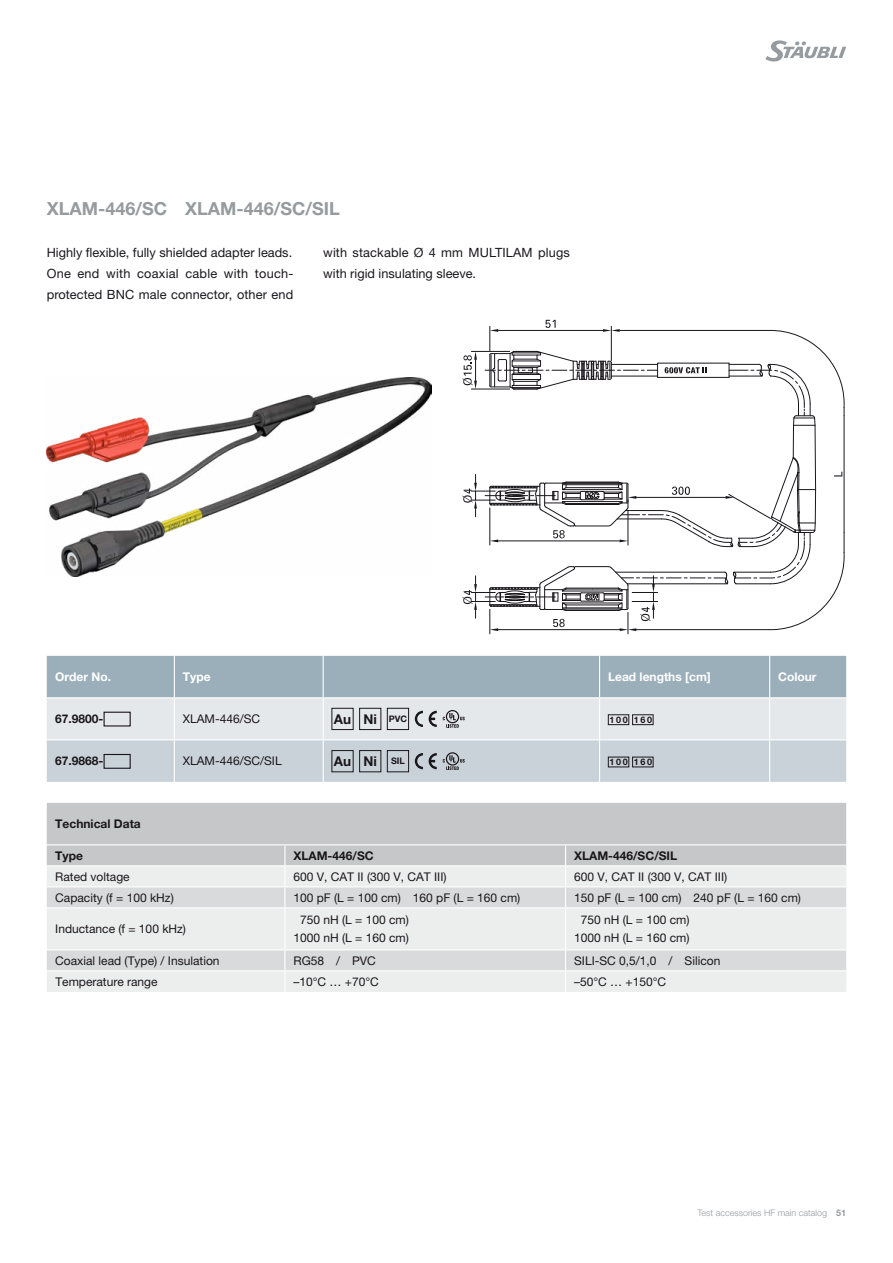
<style>
.page{position:relative;width:893px;height:1263px;background:#fff}
.page>*{position:absolute;margin:0;border:0;box-sizing:border-box;transform-origin:0 0}
.t1{font:700 18px "Helvetica Neue LTW1 G";color:#969b9f}
.t2{font:700 13.5px "Helvetica Neue LTW1 G";color:#1a171c}
.t3{font:12.75px/21px "Helvetica Neue LTW1 G";letter-spacing:.005em;color:#1a171c;text-align:justify}
.t4{font:12px/18px "Helvetica Neue LTW1 G";color:#1a171c;text-align:center}
.t5{font:700 12px "Helvetica Neue LTW1 G";color:#1a171c}
.t6{font:700 12px "Helvetica Neue LTW1 G";color:#fff}
.t7{font:300 9px "Helvetica Neue LTW1 G";color:#969b9f}
.t8{font:700 9px "Helvetica Neue LTW1 G";letter-spacing:.185em;color:#1a171c}
.s1{font-size:9px}
.s2{font-weight:700}
</style>
<div class="page">
<svg style="left:765px;top:40px;width:81px;height:22px"></svg>
<img style="left:47px;top:378px;width:385px;height:199px">
<svg style="left:462px;top:320px;width:383px;height:314px"></svg>
<svg style="left:47px;top:656px;width:799px;height:126px;background:#c1cbd2"></svg>
<div style="left:47px;top:803px;width:799px;height:62px;background:#c6c7c8"></div>
<div style="left:47px;top:866px;width:799px;height:126px;background:#eceded"></div>
<svg style="left:47px;top:887px;width:799px;height:83px;background:#e3e4e4"></svg>
<hr style="left:47px;top:844px;width:238px;height:1px;background:#fff">
<hr style="left:285px;top:844px;width:281px;height:1px;background:#fff">
<hr style="left:566px;top:844px;width:280px;height:1px;background:#fff">
<hr style="left:47px;top:886px;width:238px;height:1px;background:#fff">
<hr style="left:285px;top:886px;width:281px;height:1px;background:#fff">
<svg style="left:284px;top:845px;width:1px;height:62px"></svg>
<hr style="left:566px;top:886px;width:280px;height:1px;background:#fff">
<svg style="left:565px;top:845px;width:1px;height:62px"></svg>
<hr style="left:47px;top:907px;width:238px;height:1px;background:#fff">
<hr style="left:285px;top:907px;width:281px;height:1px;background:#fff">
<hr style="left:284px;top:908px;width:1px;height:41px;background:#fff">
<hr style="left:566px;top:907px;width:280px;height:1px;background:#fff">
<hr style="left:565px;top:908px;width:1px;height:41px;background:#fff">
<hr style="left:47px;top:949px;width:238px;height:1px;background:#fff">
<hr style="left:285px;top:949px;width:281px;height:1px;background:#fff">
<hr style="left:566px;top:949px;width:280px;height:1px;background:#fff">
<hr style="left:47px;top:970px;width:238px;height:1px;background:#fff">
<hr style="left:285px;top:970px;width:281px;height:1px;background:#fff">
<svg style="left:284px;top:950px;width:1px;height:42px"></svg>
<hr style="left:566px;top:970px;width:280px;height:1px;background:#fff">
<svg style="left:565px;top:950px;width:1px;height:42px"></svg>
<hr style="left:47px;top:865px;width:238px;height:1px;background:#fff">
<hr style="left:285px;top:865px;width:281px;height:1px;background:#fff">
<h1 class="t1" style="left:47px;top:197px;width:295px">XLAM-446/SC XLAM-446/SC/SIL</h1>
<p class="t3" style="left:47px;top:242px;width:248px">Highly flexible, fully shielded adapter leads.<br>One end with coaxial cable with touch&shy;protected BNC male connector, other end</p>
<p class="t3" style="left:323px;top:242px;width:248px">with stackable Ø 4 mm MULTILAM plugs with rigid insulating sleeve.</p>
<p class="t6" style="left:55px;top:669px;width:57px">Order No.</p>
<p class="t6" style="left:183px;top:669px;width:29px">Type</p>
<p class="t6" style="left:608px;top:669px;width:104px">Lead lengths [cm]</p>
<p class="t6" style="left:778px;top:669px;width:40px">Colour</p>
<p class="t5" style="left:55px;top:711px;width:50px">67.9800-</p>
<p class="t4" style="left:183px;top:710px;width:79px">XLAM-446/SC</p>
<p class="t2" style="left:334px;top:711px;width:75px">Au Ni <span class="s1">PVC</span></p>
<p class="t8" style="left:609px;top:714px;width:44px">100 160</p>
<p class="t5" style="left:55px;top:754px;width:50px">67.9868-</p>
<p class="t4" style="left:183px;top:752px;width:100px">XLAM-446/SC/SIL</p>
<p class="t2" style="left:334px;top:753px;width:72px">Au Ni <span class="s1">SIL</span></p>
<p class="t8" style="left:609px;top:756px;width:44px">100 160</p>
<p class="t5" style="left:55px;top:816px;width:87px">Technical Data</p>
<p class="t5" style="left:55px;top:848px;width:29px">Type</p>
<p class="t5" style="left:293px;top:848px;width:82px">XLAM-446/SC</p>
<p class="t5" style="left:574px;top:848px;width:105px">XLAM-446/SC/SIL</p>
<p class="t4" style="left:55px;top:867px;width:76px">Rated voltage</p>
<p class="t4" style="left:293px;top:867px;width:155px">600 V, CAT II (300 V, CAT III)</p>
<p class="t4" style="left:574px;top:867px;width:155px">600 V, CAT II (300 V, CAT III)</p>
<p class="t4" style="left:55px;top:888px;width:120px">Capacity (f = 100 kHz)</p>
<p class="t4" style="left:293px;top:888px;width:228px">100 pF (L = 100 cm) 160 pF (L = 160 cm)</p>
<p class="t4" style="left:574px;top:888px;width:228px">150 pF (L = 100 cm) 240 pF (L = 160 cm)</p>
<p class="t4" style="left:55px;top:920px;width:132px">Inductance (f = 100 kHz)</p>
<p class="t4" style="left:293px;top:911px;width:117px">750 nH (L = 100 cm)<br>1000 nH (L = 160 cm)</p>
<p class="t4" style="left:574px;top:911px;width:117px">750 nH (L = 100 cm)<br>1000 nH (L = 160 cm)</p>
<p class="t4" style="left:55px;top:951px;width:166px">Coaxial lead (Type) / Insulation</p>
<p class="t4" style="left:293px;top:951px;width:84px">RG58 / PVC</p>
<p class="t4" style="left:574px;top:951px;width:148px">SILI-SC 0,5/1,0 / Silicon</p>
<p class="t4" style="left:55px;top:972px;width:104px">Temperature range</p>
<p class="t4" style="left:293px;top:972px;width:87px">–10°C … +70°C</p>
<p class="t4" style="left:574px;top:972px;width:94px">–50°C … +150°C</p>
<p class="t7" style="left:697px;top:1207px;width:150px">Test accessories HF main catalog <span class="s2">51</span></p>
</div>
